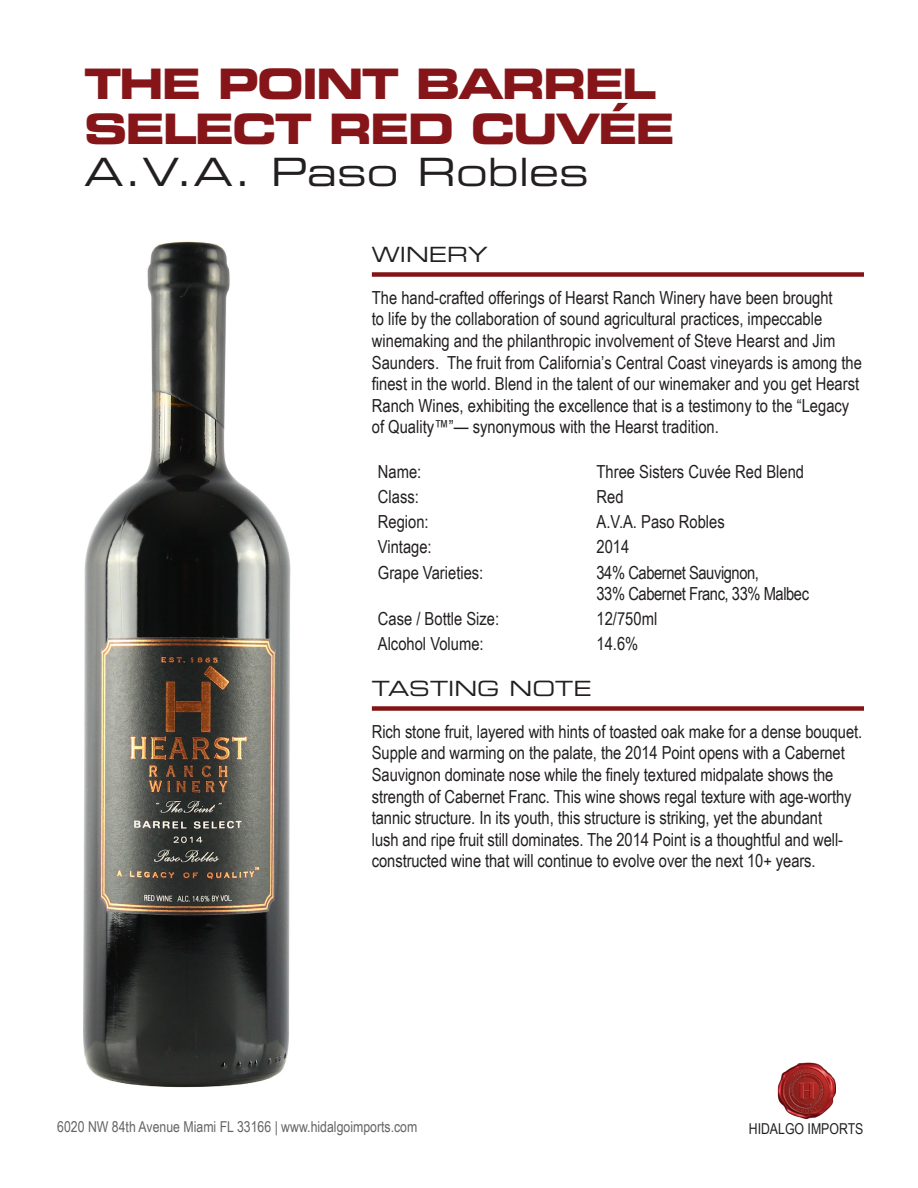
<style>
.page{position:relative;width:918px;height:1188px;background:#fff}
.page>*{position:absolute;margin:0;border:0;box-sizing:border-box;transform-origin:0 0}
.t1{font:42px/45px "Eurostile LT Std Bold Ex 2";letter-spacing:-.05em;color:#851518}
.t2{font:39px "Eurostile LT Std Ex 2";color:#231f20}
.t3{font:21px "Eurostile LT Std Ex 2";color:#231f20}
.t4{font:18px/21.6px "Arial Narrow";color:#231f20}
.t5{font:18px/21.6px "Arial Narrow";letter-spacing:-.025em;color:#231f20}
.t6{font:15px "Arial Narrow";color:#231f20}
</style>
<div class="page">
<img style="left:83px;top:241px;width:208px;height:847px">
<img style="left:777px;top:1062px;width:59px;height:57px">
<div style="left:372px;top:272px;width:492px;height:5px;background:#821416"></div>
<div style="left:372px;top:706px;width:492px;height:5px;background:#821416"></div>
<p class="t1" style="left:84px;top:61px;width:593px">THE POINT BARREL<br>SELECT RED CUVÉE</p>
<p class="t2" style="left:84px;top:146px;width:506px">A.V.A. Paso Robles</p>
<p class="t3" style="left:372px;top:240px;width:118px">WINERY</p>
<p class="t4" style="left:372px;top:286px;width:492px">The hand-crafted offerings of Hearst Ranch Winery have been brought<br>to life by the collaboration of sound agricultural practices, impeccable winemaking and the philanthropic involvement of Steve Hearst and Jim Saunders. The fruit from California’s Central Coast vineyards is among the finest in the world. Blend in the talent of our winemaker and you get Hearst Ranch Wines, exhibiting the excellence that is a testimony to the “Legacy of Quality™”— synonymous with the Hearst tradition.</p>
<p class="t4" style="left:378px;top:460px;width:45px">Name:</p>
<p class="t4" style="left:597px;top:460px;width:209px">Three Sisters Cuvée Red Blend</p>
<p class="t4" style="left:378px;top:485px;width:43px">Class:</p>
<p class="t4" style="left:597px;top:485px;width:29px">Red</p>
<p class="t4" style="left:378px;top:511px;width:52px">Region:</p>
<p class="t4" style="left:597px;top:511px;width:130px">A.V.A. Paso Robles</p>
<p class="t4" style="left:378px;top:536px;width:55px">Vintage:</p>
<p class="t4" style="left:597px;top:536px;width:34px">2014</p>
<p class="t4" style="left:378px;top:561px;width:107px">Grape Varieties:</p>
<p class="t5" style="left:597px;top:561px;width:214px">34% Cabernet Sauvignon,<br>33% Cabernet Franc, 33% Malbec</p>
<p class="t4" style="left:378px;top:607px;width:123px">Case / Bottle Size:</p>
<p class="t4" style="left:597px;top:607px;width:62px">12/750ml</p>
<p class="t4" style="left:378px;top:633px;width:107px">Alcohol Volume:</p>
<p class="t4" style="left:597px;top:633px;width:43px">14.6%</p>
<p class="t3" style="left:372px;top:674px;width:221px">TASTING NOTE</p>
<p class="t4" style="left:372px;top:720px;width:492px">Rich stone fruit, layered with hints of toasted oak make for a dense bouquet.<br>Supple and warming on the palate, the 2014 Point opens with a Cabernet Sauvignon dominate nose while the finely textured midpalate shows the strength of Cabernet Franc. This wine shows regal texture with age-worthy tannic structure. In its youth, this structure is striking, yet the abundant<br>lush and ripe fruit still dominates. The 2014 Point is a thoughtful and well&shy;constructed wine that will continue to evolve over the next 10+ years.</p>
<p class="t6" style="left:57px;top:1116px;width:362px">6020 NW 84th Avenue Miami FL 33166 | www.hidalgoimports.com</p>
<p class="t6" style="left:749px;top:1118px;width:116px">HIDALGO IMPORTS</p>
</div>
